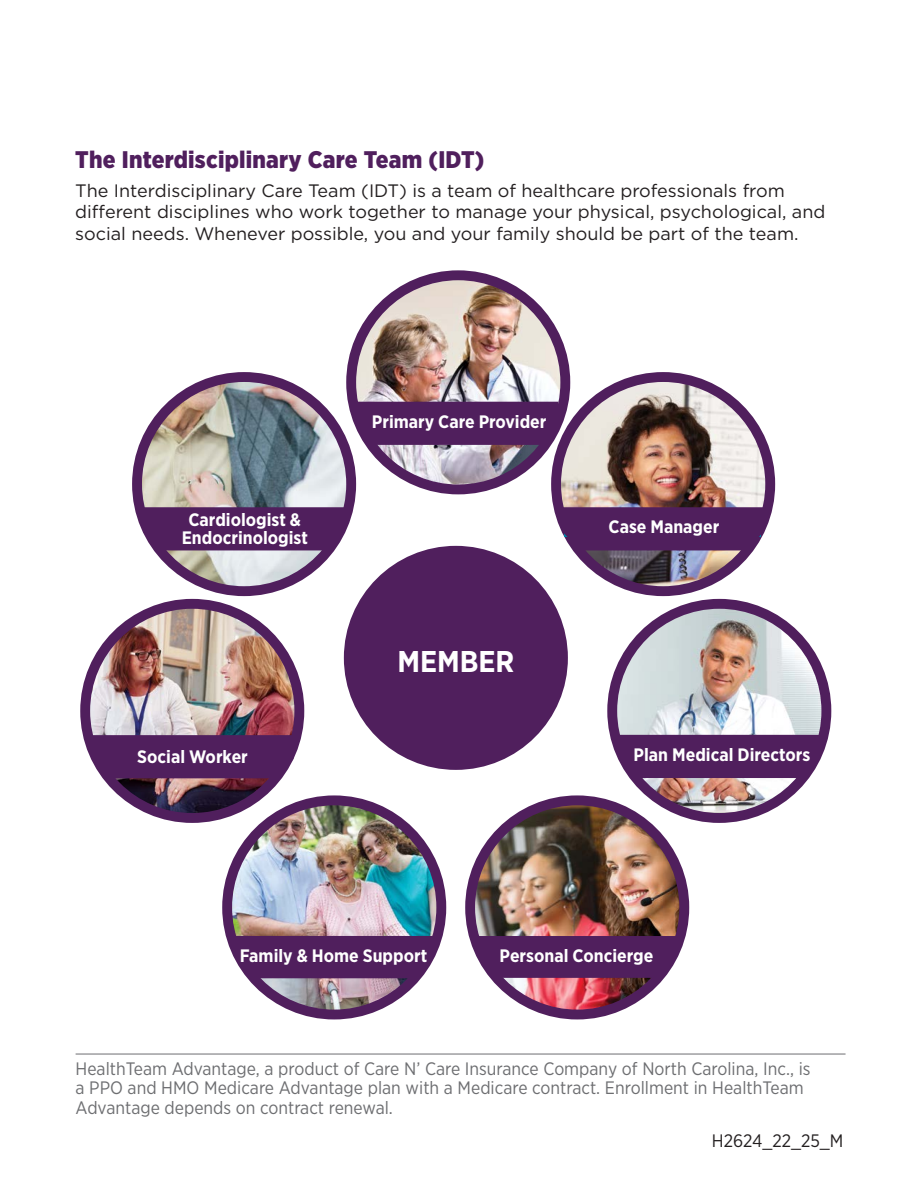
<style>
.page{position:relative;width:918px;height:1188px;background:#fff}
.page>*{position:absolute;margin:0;border:0;box-sizing:border-box;transform-origin:0 0}
.t1{font:700 30px "Gotham Narrow";color:#fff}
.t2{font:900 24px "Gotham Narrow";letter-spacing:.01em;color:#501f5d}
.t3{font:18px/21.6px "Gotham";color:#231f20}
.t4{font:18px/19.5px "Gotham Narrow";color:#6d6e71}
.t5{font:700 18px/18px "Gotham Narrow";color:#fff;text-align:center}
.t6{font:18px "Gotham Narrow";color:#231f20}
</style>
<div class="page">
<img style="left:470px;top:806px;width:214px;height:209px">
<div style="left:465px;top:795px;width:224px;height:224px;border:10px solid #501f5d;border-radius:50%"></div>
<div style="left:477px;top:936px;width:199px;height:42px;background:#501f5d"></div>
<img style="left:612px;top:604px;width:214px;height:212px">
<div style="left:607px;top:599px;width:224px;height:224px;border:10px solid #501f5d;border-radius:50%"></div>
<div style="left:615px;top:735px;width:206px;height:43px;background:#501f5d"></div>
<img style="left:86px;top:607px;width:213px;height:210px">
<div style="left:80px;top:599px;width:224px;height:224px;border:10px solid #501f5d;border-radius:50%"></div>
<div style="left:88px;top:735px;width:207px;height:43px;background:#501f5d"></div>
<img style="left:351px;top:275px;width:214px;height:214px;border-radius:107px">
<div style="left:346px;top:270px;width:224px;height:224px;border:10px solid #501f5d;border-radius:50%"></div>
<div style="left:352px;top:402px;width:206px;height:43px;background:#501f5d"></div>
<img style="left:556px;top:377px;width:214px;height:214px;border-radius:107px">
<div style="left:551px;top:372px;width:224px;height:224px;border:10px solid #501f5d;border-radius:50%"></div>
<img style="left:227px;top:803px;width:214px;height:209px">
<div style="left:222px;top:795px;width:224px;height:224px;border:10px solid #501f5d;border-radius:50%"></div>
<div style="left:232px;top:936px;width:202px;height:42px;background:#501f5d"></div>
<img style="left:137px;top:377px;width:214px;height:214px;border-radius:107px">
<div style="left:132px;top:372px;width:224px;height:224px;border:10px solid #501f5d;border-radius:50%"></div>
<div style="left:559px;top:507px;width:206px;height:43px;background:#501f5d"></div>
<div style="left:139px;top:507px;width:207px;height:43px;background:#501f5d"></div>
<div style="left:349px;top:551px;width:214px;height:214px;background:#501f5d;border-radius:50%"></div>
<div style="left:344px;top:546px;width:224px;height:224px;border:10px solid #501f5d;border-radius:50%"></div>
<hr style="left:76px;top:1054px;width:770px;height:1px;background:#6d6e71">
<h2 class="t2" style="left:75px;top:144px;width:411px">The Interdisciplinary Care Team (IDT)</h2>
<p class="t3" style="left:75px;top:179px;width:752px">The Interdisciplinary Care Team (IDT) is a team of healthcare professionals from different disciplines who work together to manage your physical, psychological, and social needs. Whenever possible, you and your family should be part of the team.</p>
<p class="t5" style="left:182px;top:510px;width:128px">Cardiologist &amp;<br>Endocrinologist</p>
<p class="t5" style="left:372px;top:412px;width:176px">Primary Care Provider</p>
<h1 class="t1" style="left:397px;top:643px;width:118px">MEMBER</h1>
<p class="t5" style="left:609px;top:518px;width:112px">Case Manager</p>
<p class="t5" style="left:137px;top:747px;width:112px">Social Worker</p>
<p class="t5" style="left:634px;top:746px;width:178px">Plan Medical Directors</p>
<p class="t5" style="left:240px;top:946px;width:189px">Family &amp; Home Support</p>
<p class="t5" style="left:500px;top:946px;width:155px">Personal Concierge</p>
<p class="t4" style="left:76px;top:1058px;width:737px">HealthTeam Advantage, a product of Care N’ Care Insurance Company of North Carolina, Inc., is a PPO and HMO Medicare Advantage plan with a Medicare contract. Enrollment in HealthTeam<br>Advantage depends on contract renewal.</p>
<p class="t6" style="left:712px;top:1129px;width:133px">H2624_22_25_M</p>
</div>
